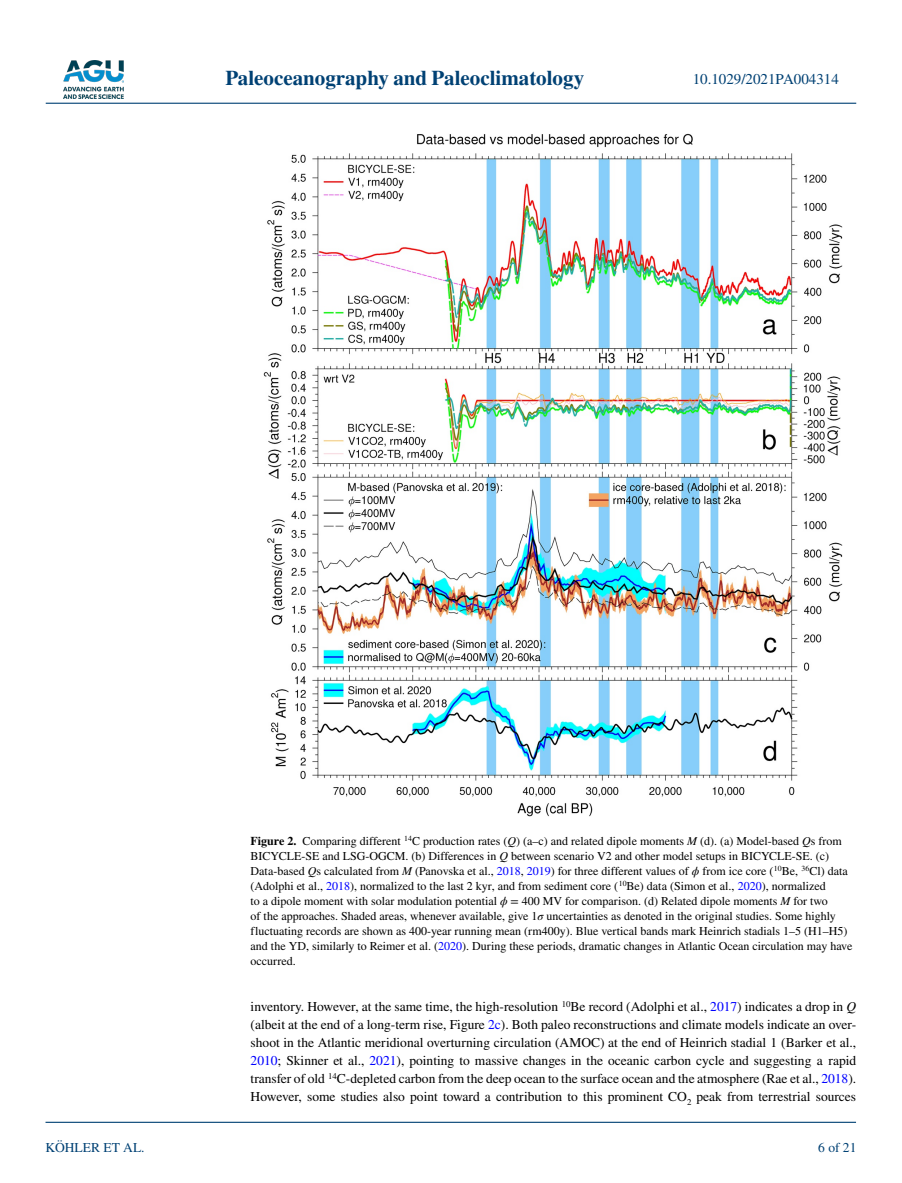
<style>
.page{position:relative;width:902px;height:1183px;background:#fff}
.page>*{position:absolute;margin:0;border:0;box-sizing:border-box;transform-origin:0 0}
.t1{font:700 21px "STIX";color:#004174}
.t2{font:15px "STIX";color:#004174}
.t3{font:13.5px/18px "STIX";color:#000;text-align:justify}
.t4{font:13.5px "STIX";color:#004174}
.t5{font:12px/15px "STIX";color:#000}
.s1{font-weight:700}
.s2{font-style:italic}
.s3{color:#00f}
</style>
<div class="page">
<img style="left:63px;top:60px;width:60px;height:39px">
<hr style="left:46px;top:103px;width:810px;height:1px;background:#004174">
<hr style="left:45px;top:1121px;width:810px;height:1px;background:#004174">
<img style="left:264px;top:134px;width:578px;height:682px">
<h1 class="t1" style="left:225px;top:66px;width:360px">Paleoceanography and Paleoclimatology</h1>
<p class="t2" style="left:692px;top:69px;width:148px">10.1029/2021PA004314</p>
<p class="t4" style="left:45px;top:1138px;width:101px">KÖHLER ET AL.</p>
<p class="t5" style="left:250px;top:834px;width:603px"><span class="s1">Figure 2.</span> Comparing different <sup>14</sup>C production rates (<span class="s2">Q</span>) (a–c) and related dipole moments <span class="s2">M</span> (d). (a) Model-based <span class="s2">Q</span>s from BICYCLE-SE and LSG-OGCM. (b) Differences in <span class="s2">Q</span> between scenario V2 and other model setups in BICYCLE-SE. (c)<br>Data-based <span class="s2">Q</span>s calculated from <span class="s2">M</span> (Panovska et al., <span class="s3">2018</span>, <span class="s3">2019</span>) for three different values of <span class="s2">ϕ</span> from ice core (<sup>10</sup>Be, <sup>36</sup>Cl) data (Adolphi et al., <span class="s3">2018</span>), normalized to the last 2 kyr, and from sediment core (<sup>10</sup>Be) data (Simon et al., <span class="s3">2020</span>), normalized<br>to a dipole moment with solar modulation potential <span class="s2">ϕ</span> = 400 MV for comparison. (d) Related dipole moments <span class="s2">M</span> for two<br>of the approaches. Shaded areas, whenever available, give 1<span class="s2">σ</span> uncertainties as denoted in the original studies. Some highly fluctuating records are shown as 400-year running mean (rm400y). Blue vertical bands mark Heinrich stadials 1–5 (H1–H5) and the YD, similarly to Reimer et al. (<span class="s3">2020</span>). During these periods, dramatic changes in Atlantic Ocean circulation may have occurred.</p>
<p class="t3" style="left:250px;top:998px;width:607px">inventory. However, at the same time, the high-resolution <sup>10</sup>Be record (Adolphi et al., <span class="s3">2017</span>) indicates a drop in <span class="s2">Q </span>(albeit at the end of a long-term rise, Figure <span class="s3">2c</span>). Both paleo reconstructions and climate models indicate an over&shy;shoot in the Atlantic meridional overturning circulation (AMOC) at the end of Heinrich stadial 1 (Barker et al., <span class="s3">2010</span>; Skinner et al., <span class="s3">2021</span>), pointing to massive changes in the oceanic carbon cycle and suggesting a rapid transfer of old <sup>14</sup>C-depleted carbon from the deep ocean to the surface ocean and the atmosphere (Rae et al., <span class="s3">2018</span>).<br>However, some studies also point toward a contribution to this prominent CO<sub>2</sub> peak from terrestrial sources</p>
<p class="t4" style="left:818px;top:1138px;width:40px">6 of 21</p>
</div>
